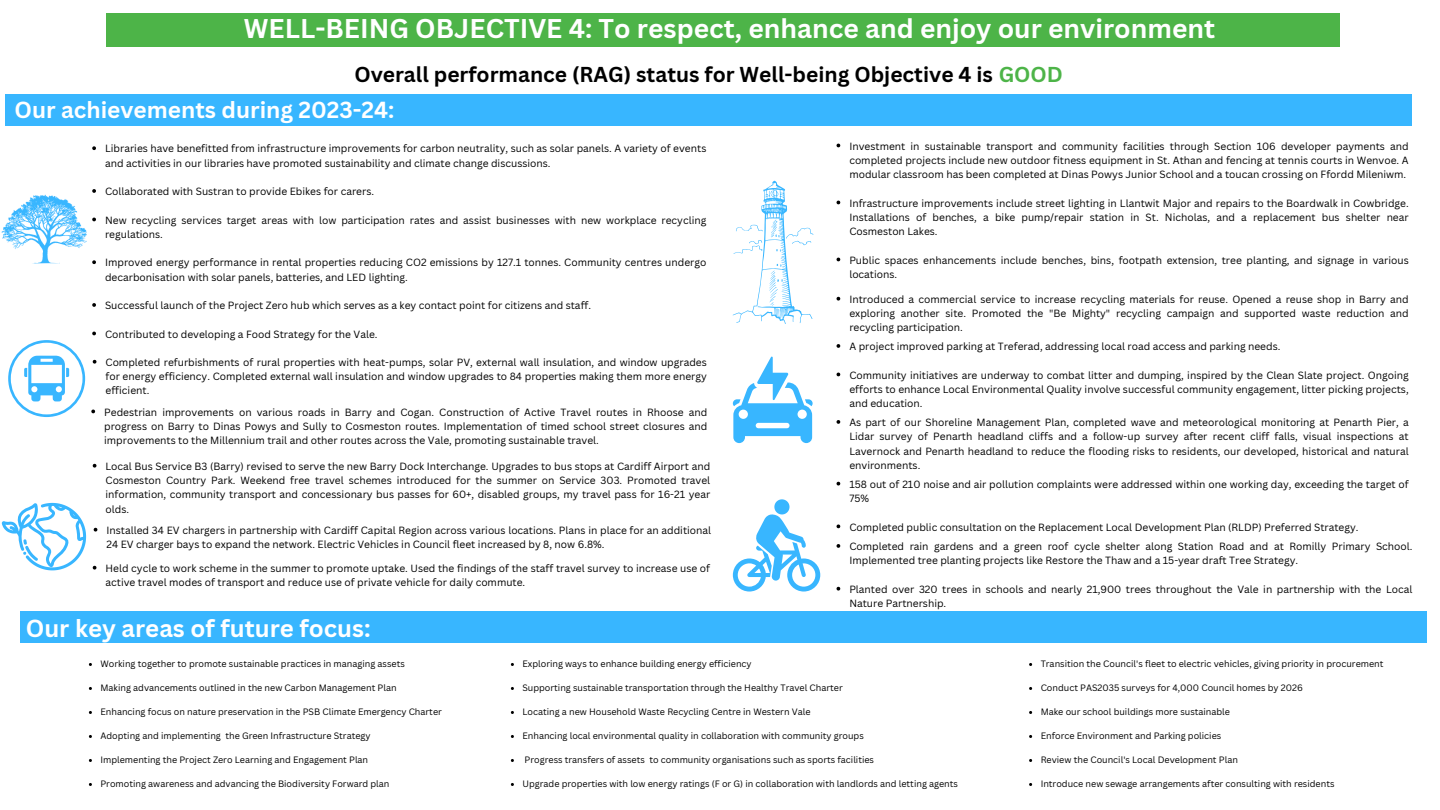
<style>
.page{position:relative;width:1440px;height:810px;background:#fff}
.page>*{position:absolute;margin:0;border:0;box-sizing:border-box;transform-origin:0 0}
.t1{font:700 26.4px "Canva Sans";color:#fff}
.t2{font:700 24px "Canva Sans";color:#fff}
.t3{font:700 22.6px "Canva Sans";color:#fff}
.t4{font:700 21px "Canva Sans";color:#000}
.t5{font:10.2px/14.2px "Canva Sans";color:#000}
.t6{font:9px "Canva Sans";color:#000}
.s1{color:#4db448}
</style>
<div class="page">
<div style="left:107px;top:13px;width:1233px;height:34px;background:#4db448"></div>
<div style="left:20px;top:611px;width:1407px;height:32px;background:#38b6ff"></div>
<svg style="left:733px;top:499px;width:87px;height:93px"></svg>
<svg style="left:2px;top:503px;width:84px;height:67px"></svg>
<svg style="left:733px;top:181px;width:80px;height:143px"></svg>
<svg style="left:733px;top:356px;width:80px;height:87px"></svg>
<svg style="left:8px;top:340px;width:77px;height:77px"></svg>
<svg style="left:92px;top:146px;width:4px;height:4px"></svg>
<svg style="left:2px;top:189px;width:94px;height:75px"></svg>
<svg style="left:92px;top:303px;width:4px;height:4px"></svg>
<svg style="left:92px;top:332px;width:4px;height:3px"></svg>
<svg style="left:837px;top:544px;width:3px;height:4px"></svg>
<svg style="left:837px;top:587px;width:3px;height:4px"></svg>
<svg style="left:93px;top:360px;width:3px;height:4px"></svg>
<svg style="left:91px;top:410px;width:4px;height:3px"></svg>
<svg style="left:93px;top:464px;width:3px;height:4px"></svg>
<svg style="left:94px;top:528px;width:3px;height:4px"></svg>
<svg style="left:837px;top:297px;width:3px;height:4px"></svg>
<svg style="left:837px;top:344px;width:3px;height:4px"></svg>
<svg style="left:837px;top:420px;width:3px;height:4px"></svg>
<svg style="left:837px;top:482px;width:3px;height:4px"></svg>
<svg style="left:93px;top:566px;width:3px;height:4px"></svg>
<div style="left:5px;top:95px;width:1407px;height:31px;background:#38b6ff"></div>
<h2 class="t1" style="left:244px;top:10px;width:973px">WELL-BEING OBJECTIVE 4: To respect, enhance and enjoy our environment</h2>
<p class="t4" style="left:354px;top:60px;width:710px">Overall performance (RAG) status for Well-being Objective 4 is <span class="s1">GOOD</span></p>
<p class="t3" style="left:14px;top:94px;width:381px">Our achievements during 2023-24:</p>
<h2 class="t5" style="left:105px;top:141px;width:603px">Libraries have benefitted from infrastructure improvements for carbon neutrality, such as solar panels. A variety of events and activities in our libraries have promoted sustainability and climate change discussions.</h2>
<p class="t5" style="left:105px;top:184px;width:271px">Collaborated with Sustran to provide Ebikes for carers.</p>
<p class="t5" style="left:105px;top:213px;width:603px">New recycling services target areas with low participation rates and assist businesses with new workplace recycling regulations.</p>
<p class="t5" style="left:105px;top:255px;width:603px">Improved energy performance in rental properties reducing CO2 emissions by 127.1 tonnes. Community centres undergo decarbonisation with solar panels, batteries, and LED lighting.</p>
<p class="t5" style="left:105px;top:298px;width:488px">Successful launch of the Project Zero hub which serves as a key contact point for citizens and staff.</p>
<p class="t5" style="left:105px;top:327px;width:274px">Contributed to developing a Food Strategy for the Vale.</p>
<p class="t5" style="left:106px;top:355px;width:603px;text-align:justify">Completed refurbishments of rural properties with heat-pumps, solar PV, external wall insulation, and window upgrades for energy efficiency. Completed external wall insulation and window upgrades to 84 properties making them more energy efficient.</p>
<p class="t5" style="left:104px;top:405px;width:605px;text-align:justify">Pedestrian improvements on various roads in Barry and Cogan. Construction of Active Travel routes in Rhoose and progress on Barry to Dinas Powys and Sully to Cosmeston routes. Implementation of timed school street closures and improvements to the Millennium trail and other routes across the Vale, promoting sustainable travel.</p>
<p class="t5" style="left:106px;top:459px;width:606px;text-align:justify">Local Bus Service B3 (Barry) revised to serve the new Barry Dock Interchange. Upgrades to bus stops at Cardiff Airport and Cosmeston Country Park. Weekend free travel schemes introduced for the summer on Service 303. Promoted travel information, community transport and concessionary bus passes for 60+, disabled groups, my travel pass for 16-21 year olds.</p>
<p class="t5" style="left:107px;top:523px;width:606px">Installed 34 EV chargers in partnership with Cardiff Capital Region across various locations. Plans in place for an additional<br>24 EV charger bays to expand the network. Electric Vehicles in Council fleet increased by 8, now 6.8%.</p>
<p class="t5" style="left:106px;top:561px;width:606px">Held cycle to work scheme in the summer to promote uptake. Used the findings of the staff travel survey to increase use of active travel modes of transport and reduce use of private vehicle for daily commute.</p>
<h1 class="t2" style="left:26px;top:611px;width:346px">Our key areas of future focus:</h1>
<p class="t5" style="left:849px;top:139px;width:561px;text-align:justify">Investment in sustainable transport and community facilities through Section 106 developer payments and completed projects include new outdoor fitness equipment in St. Athan and fencing at tennis courts in Wenvoe. A modular classroom has been completed at Dinas Powys Junior School and a toucan crossing on Ffordd Mileniwm.</p>
<p class="t5" style="left:849px;top:196px;width:561px;text-align:justify">Infrastructure improvements include street lighting in Llantwit Major and repairs to the Boardwalk in Cowbridge.<br>Installations of benches, a bike pump/repair station in St. Nicholas, and a replacement bus shelter near Cosmeston Lakes.</p>
<p class="t5" style="left:849px;top:253px;width:561px">Public spaces enhancements include benches, bins, footpath extension, tree planting, and signage in various locations.</p>
<p class="t5" style="left:849px;top:292px;width:561px;text-align:justify">Introduced a commercial service to increase recycling materials for reuse. Opened a reuse shop in Barry and exploring another site. Promoted the "Be Mighty" recycling campaign and supported waste reduction and recycling participation.</p>
<p class="t5" style="left:849px;top:339px;width:433px">A project improved parking at Treferad, addressing local road access and parking needs.</p>
<p class="t5" style="left:849px;top:368px;width:561px;text-align:justify">Community initiatives are underway to combat litter and dumping, inspired by the Clean Slate project. Ongoing efforts to enhance Local Environmental Quality involve successful community engagement, litter picking projects, and education.</p>
<p class="t5" style="left:849px;top:415px;width:561px;text-align:justify">As part of our Shoreline Management Plan, completed wave and meteorological monitoring at Penarth Pier, a Lidar survey of Penarth headland cliffs and a follow-up survey after recent cliff falls, visual inspections at Lavernock and Penarth headland to reduce the flooding risks to residents, our developed, historical and natural environments.</p>
<p class="t5" style="left:849px;top:477px;width:561px">158 out of 210 noise and air pollution complaints were addressed within one working day, exceeding the target of<br>75%</p>
<p class="t5" style="left:849px;top:519px;width:511px">Completed public consultation on the Replacement Local Development Plan (RLDP) Preferred Strategy.</p>
<p class="t5" style="left:849px;top:539px;width:565px">Completed rain gardens and a green roof cycle shelter along Station Road and at Romilly Primary School.<br>Implemented tree planting projects like Restore the Thaw and a 15-year draft Tree Strategy.</p>
<p class="t5" style="left:849px;top:582px;width:565px">Planted over 320 trees in schools and nearly 21,900 trees throughout the Vale in partnership with the Local<br>Nature Partnership.</p>
<p class="t6" style="left:100px;top:658px;width:306px">Working together to promote sustainable practices in managing assets</p>
<p class="t6" style="left:100px;top:682px;width:298px">Making advancements outlined in the new Carbon Management Plan</p>
<p class="t6" style="left:100px;top:706px;width:343px">Enhancing focus on nature preservation in the PSB Climate Emergency Charter</p>
<p class="t6" style="left:100px;top:730px;width:272px">Adopting and implementing the Green Infrastructure Strategy</p>
<p class="t6" style="left:100px;top:754px;width:269px">Implementing the Project Zero Learning and Engagement Plan</p>
<p class="t6" style="left:100px;top:778px;width:291px">Promoting awareness and advancing the Biodiversity Forward plan</p>
<p class="t6" style="left:522px;top:658px;width:231px">Exploring ways to enhance building energy efficiency</p>
<p class="t6" style="left:522px;top:682px;width:322px">Supporting sustainable transportation through the Healthy Travel Charter</p>
<h1 class="t6" style="left:522px;top:706px;width:290px">Locating a new Household Waste Recycling Centre in Western Vale</h1>
<p class="t6" style="left:522px;top:730px;width:343px">Enhancing local environmental quality in collaboration with community groups</p>
<p class="t6" style="left:525px;top:754px;width:351px">Progress transfers of assets to community organisations such as sports facilities</p>
<p class="t6" style="left:522px;top:778px;width:437px">Upgrade properties with low energy ratings (F or G) in collaboration with landlords and letting agents</p>
<p class="t6" style="left:1041px;top:658px;width:344px">Transition the Council's fleet to electric vehicles, giving priority in procurement</p>
<p class="t6" style="left:1041px;top:682px;width:264px">Conduct PAS2035 surveys for 4,000 Council homes by 2026</p>
<p class="t6" style="left:1041px;top:706px;width:191px">Make our school buildings more sustainable</p>
<p class="t6" style="left:1041px;top:730px;width:182px">Enforce Environment and Parking policies</p>
<p class="t6" style="left:1041px;top:754px;width:199px">Review the Council's Local Development Plan</p>
<p class="t6" style="left:1041px;top:778px;width:295px">Introduce new sewage arrangements after consulting with residents</p>
</div>
